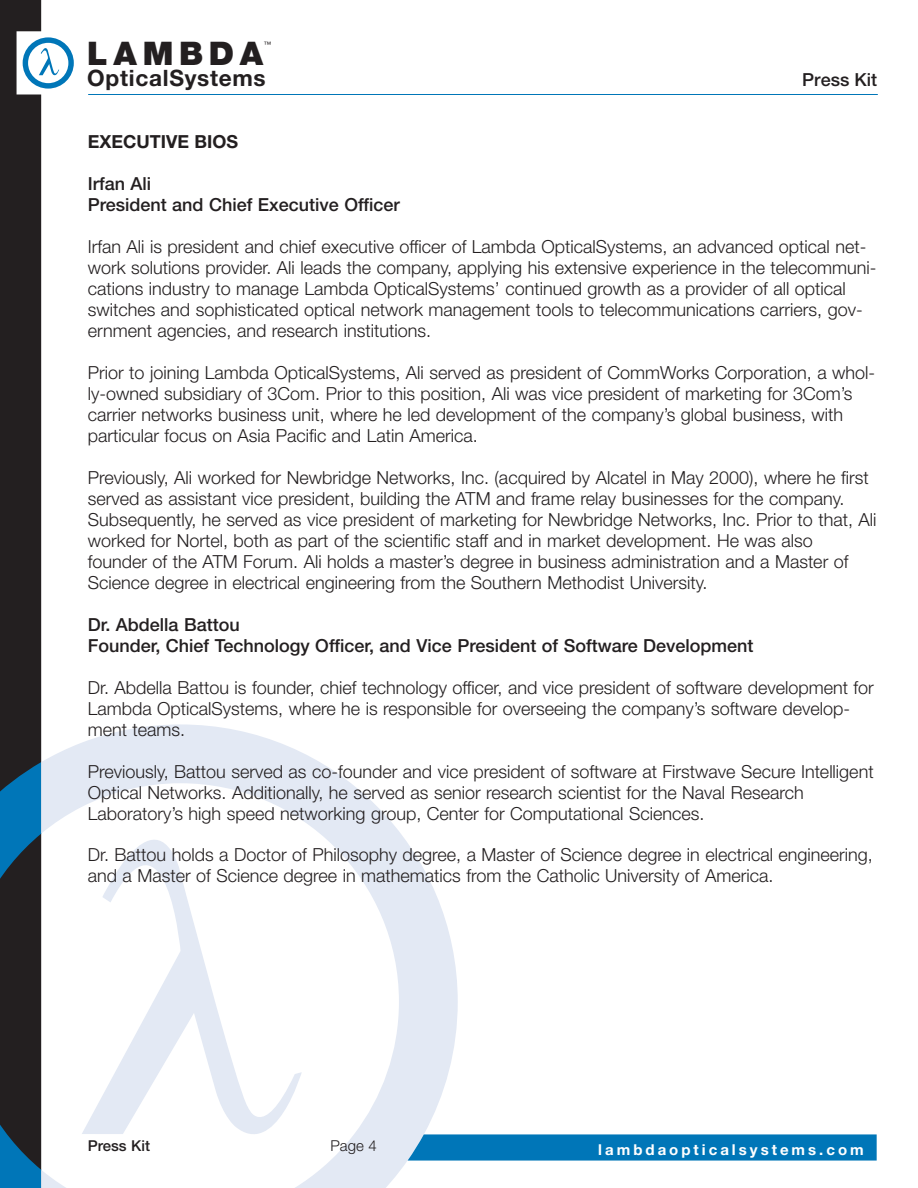
<style>
.page{position:relative;width:918px;height:1188px;background:#fff}
.page>*{position:absolute;margin:0;border:0;box-sizing:border-box;transform-origin:0 0}
.t1{font:900 32.55px "Helvetica Neue";letter-spacing:.175em;color:#231f20}
.t2{font:700 22.65px "Helvetica Neue";letter-spacing:.03em;color:#231f20}
.t3{font:300 18px/21px "Helvetica Neue";color:#231f20}
.t4{font:500 18px/21px "Helvetica Neue";color:#231f20}
.t5{font:700 18px "Helvetica Neue";color:#231f20}
.t6{font:700 15px "Helvetica Neue";letter-spacing:.2em;color:#fff}
.t7{font:500 15px "Helvetica Neue";color:#231f20}
.t8{font:300 15px "Helvetica Neue";color:#231f20}
.t9{font:7.5px "Helvetica Neue";color:#231f20}
</style>
<div class="page">
<div style="left:0;top:0;width:41px;height:1102px;background:#231f20"></div>
<hr style="left:88px;top:94px;width:790px;height:1px;background:#0076b8">
<svg style="left:0;top:1102px;width:41px;height:86px;background:#134664"></svg>
<svg style="left:0;top:762px;width:41px;height:139px;background:#0f4f75"></svg>
<svg style="left:41px;top:724px;width:417px;height:464px"></svg>
<svg style="left:23px;top:37px;width:51px;height:52px"></svg>
<svg style="left:82px;top:791px;width:220px;height:370px"></svg>
<svg style="left:408px;top:1134px;width:469px;height:27px;background:#0c7cbb"></svg>
<p class="t9" style="left:264px;top:41px;width:9px">™</p>
<h1 class="t1" style="left:87px;top:41px;width:178px">LAMBDA</h1>
<p class="t2" style="left:87px;top:70px;width:180px">OpticalSystems</p>
<p class="t4" style="left:802px;top:71px;width:76px">Press Kit</p>
<p class="t5" style="left:88px;top:135px;width:152px">EXECUTIVE BIOS</p>
<p class="t4" style="left:88px;top:175px;width:314px">Irfan Ali<br>President and Chief Executive Officer</p>
<p class="t3" style="left:88px;top:238px;width:790px">Irfan Ali is president and chief executive officer of Lambda OpticalSystems, an advanced optical net&shy;work solutions provider. Ali leads the company, applying his extensive experience in the telecommuni&shy;cations industry to manage Lambda OpticalSystems’ continued growth as a provider of all optical switches and sophisticated optical network management tools to telecommunications carriers, gov&shy;ernment agencies, and research institutions.</p>
<p class="t3" style="left:88px;top:364px;width:789px">Prior to joining Lambda OpticalSystems, Ali served as president of CommWorks Corporation, a whol&shy;ly-owned subsidiary of 3Com. Prior to this position, Ali was vice president of marketing for 3Com’s carrier networks business unit, where he led development of the company’s global business, with particular focus on Asia Pacific and Latin America.</p>
<p class="t3" style="left:88px;top:468px;width:790px">Previously, Ali worked for Newbridge Networks, Inc. (acquired by Alcatel in May 2000), where he first served as assistant vice president, building the ATM and frame relay businesses for the company.<br>Subsequently, he served as vice president of marketing for Newbridge Networks, Inc. Prior to that, Ali worked for Nortel, both as part of the scientific staff and in market development. He was also<br>founder of the ATM Forum. Ali holds a master’s degree in business administration and a Master of Science degree in electrical engineering from the Southern Methodist University.</p>
<p class="t4" style="left:88px;top:615px;width:667px">Dr. Abdella Battou<br>Founder, Chief Technology Officer, and Vice President of Software Development</p>
<p class="t3" style="left:88px;top:678px;width:788px">Dr. Abdella Battou is founder, chief technology officer, and vice president of software development for<br>Lambda OpticalSystems, where he is responsible for overseeing the company’s software develop&shy;ment teams.</p>
<p class="t3" style="left:88px;top:762px;width:787px">Previously, Battou served as co-founder and vice president of software at Firstwave Secure Intelligent<br>Optical Networks. Additionally, he served as senior research scientist for the Naval Research<br>Laboratory’s high speed networking group, Center for Computational Sciences.</p>
<p class="t3" style="left:88px;top:846px;width:787px">Dr. Battou holds a Doctor of Philosophy degree, a Master of Science degree in electrical engineering, and a Master of Science degree in mathematics from the Catholic University of America.</p>
<p class="t7" style="left:88px;top:1141px;width:64px">Press Kit</p>
<p class="t8" style="left:330px;top:1141px;width:48px">Page 4</p>
<p class="t6" style="left:598px;top:1144px;width:267px">lambdaopticalsystems.com</p>
</div>
